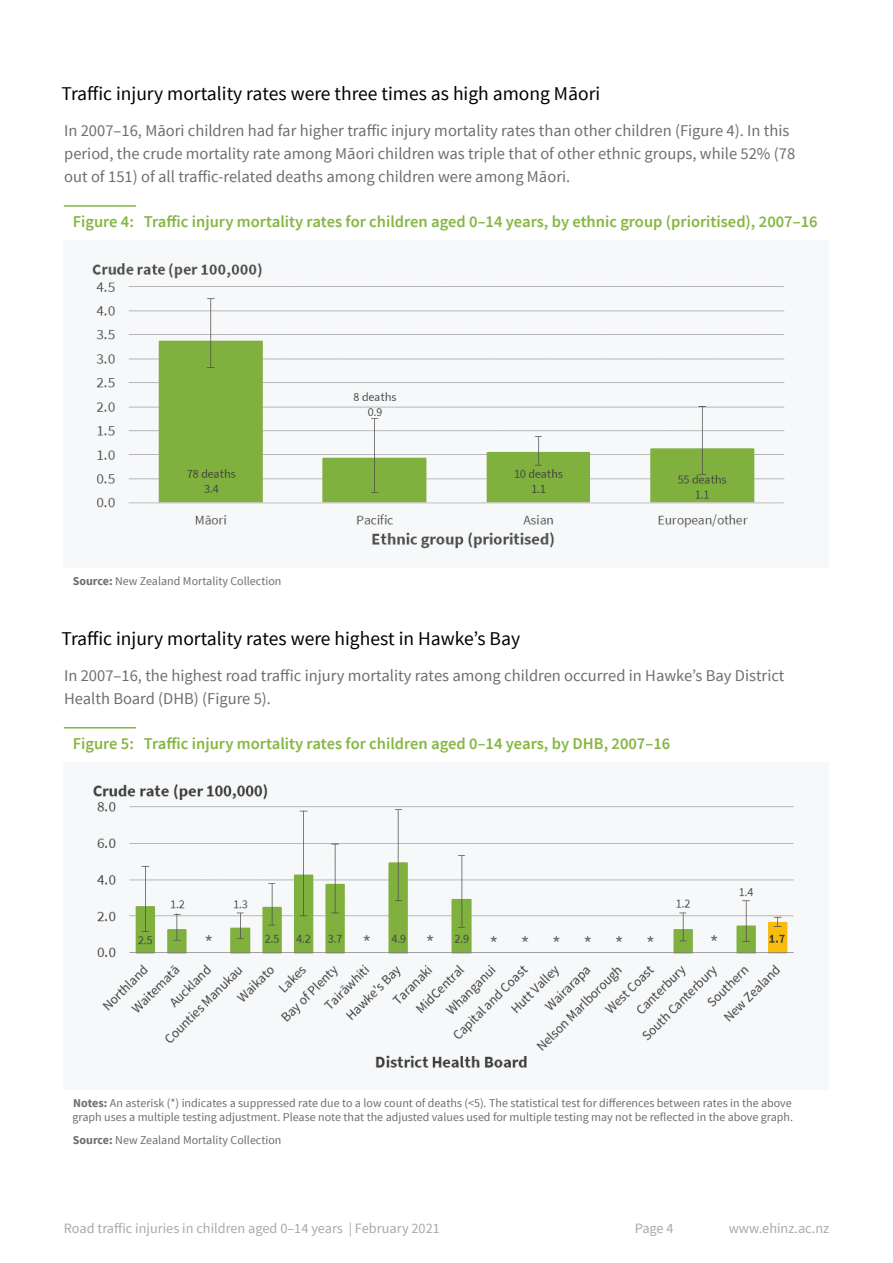
<style>
.page{position:relative;width:893px;height:1263px;background:#fff}
.page>*{position:absolute;margin:0;border:0;box-sizing:border-box;transform-origin:0 0}
.t1{font:21px "Source Sans Pro";color:#6f6e6f}
.t2{font:19.5px "Source Sans Pro";color:#000}
.t3{font:16.5px/23.2px "Source Sans Pro";color:#6f6e6f}
.t4{font:600 16.5px "Source Sans Pro";color:#85b640}
.t5{font:14.25px "Source Sans Pro";color:#aba8a8}
.t6{font:12px/14.4px "Source Sans Pro";color:#6f6e6f}
.s1{font-weight:700}
</style>
<div class="page">
<div style="left:64px;top:240px;width:765px;height:328px;background:#f7f8f9"></div>
<hr style="left:64px;top:205px;width:72px;height:2px;background:#85b640">
<img style="left:92px;top:263px;width:693px;height:286px">
<div style="left:64px;top:762px;width:765px;height:327px;background:#f7f8f9"></div>
<hr style="left:64px;top:727px;width:72px;height:1px;background:#85b640">
<img style="left:93px;top:784px;width:701px;height:284px">
<p class="t2" style="left:61px;top:81px;width:540px">Traffic injury mortality rates were three times as high among Māori</p>
<p class="t3" style="left:64px;top:119px;width:733px">In 2007–16, Māori children had far higher traffic injury mortality rates than other children (Figure 4). In this period, the crude mortality rate among Māori children was triple that of other ethnic groups, while 52% (78 out of 151) of all traffic-related deaths among children were among Māori.</p>
<p class="t4" style="left:73px;top:211px;width:746px">Figure 4: Traffic injury mortality rates for children aged 0–14 years, by ethnic group (prioritised), 2007–16</p>
<p class="t6" style="left:73px;top:574px;width:210px"><span class="s1">Source:</span> New Zealand Mortality Collection</p>
<p class="t2" style="left:61px;top:626px;width:460px">Traffic injury mortality rates were highest in Hawke’s Bay</p>
<p class="t3" style="left:64px;top:664px;width:722px">In 2007–16, the highest road traffic injury mortality rates among children occurred in Hawke’s Bay District<br>Health Board (DHB) (Figure 5).</p>
<p class="t4" style="left:73px;top:733px;width:599px">Figure 5: Traffic injury mortality rates for children aged 0–14 years, by DHB, 2007–16</p>
<p class="t1" style="left:204px;top:930px;width:10px">*</p>
<p class="t1" style="left:363px;top:930px;width:10px">*</p>
<p class="t1" style="left:426px;top:930px;width:10px">*</p>
<p class="t1" style="left:489px;top:931px;width:167px">* * * * * *</p>
<p class="t1" style="left:710px;top:930px;width:10px">*</p>
<p class="t6" style="left:73px;top:1096px;width:722px"><span class="s1">Notes:</span> An asterisk (*) indicates a suppressed rate due to a low count of deaths (&lt;5). The statistical test for differences between rates in the above graph uses a multiple testing adjustment. Please note that the adjusted values used for multiple testing may not be reflected in the above graph.</p>
<p class="t6" style="left:73px;top:1133px;width:210px"><span class="s1">Source:</span> New Zealand Mortality Collection</p>
<p class="t5" style="left:64px;top:1220px;width:378px">Road traffic injuries in children aged 0–14 years | February 2021</p>
<p class="t5" style="left:635px;top:1220px;width:40px">Page 4</p>
<p class="t5" style="left:729px;top:1220px;width:102px">www.ehinz.ac.nz</p>
</div>
